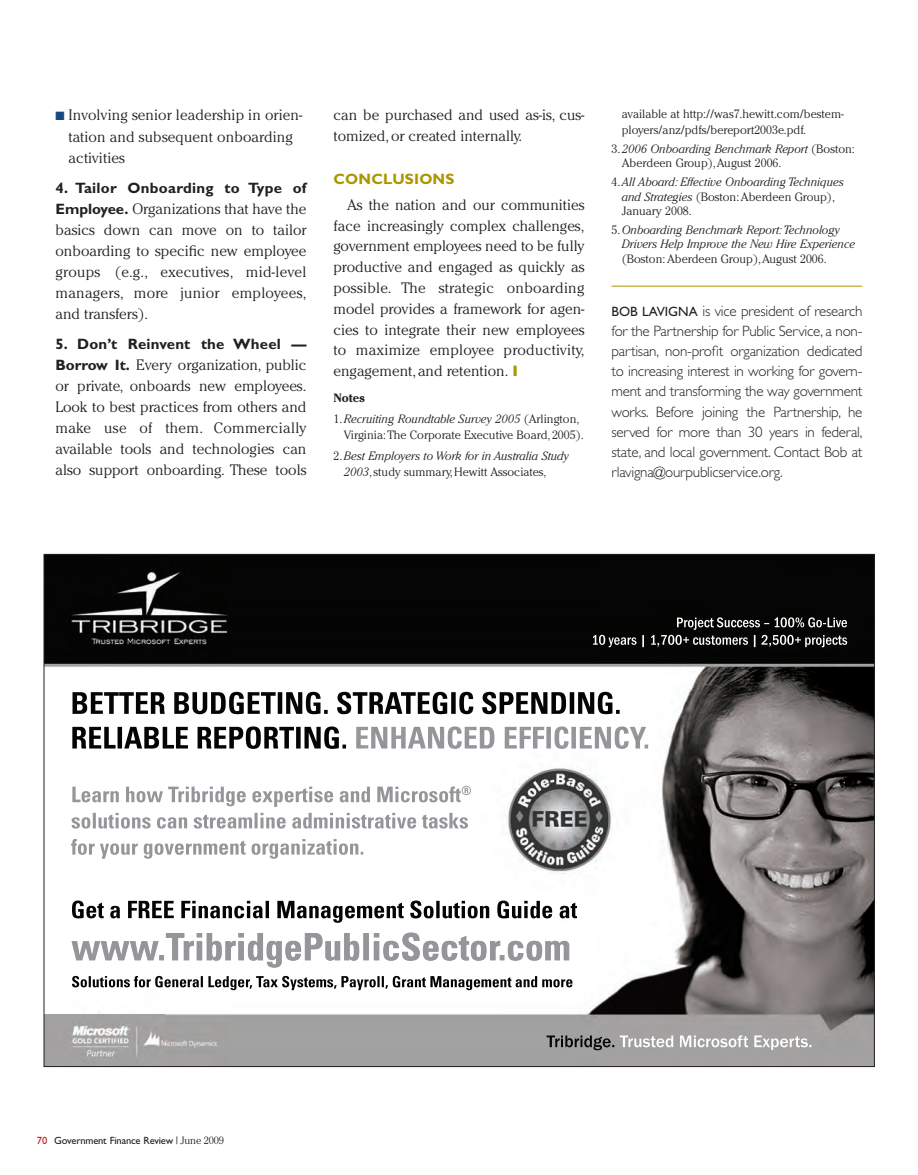
<style>
.page{position:relative;width:918px;height:1175px;background:#fff}
.page>*{position:absolute;margin:0;border:0;box-sizing:border-box;transform-origin:0 0}
.t1{font:300 15px/21px "Cheltenham";color:#231f20;text-align:justify}
.t2{font:300 15px/20.1px "Gill Sans";letter-spacing:-.015em;color:#231f20;text-align:justify}
.t3{font:700 15px "Gill Sans";letter-spacing:.015em;color:#231f20}
.t4{font:700 15px "Gill Sans";letter-spacing:.01em;color:#ac9601}
.t5{font:300 12px/20.4px "Cheltenham";color:#231f20}
.t6{font:italic 300 12px/14.4px "Cheltenham";color:#231f20}
.t7{font:10.5px "Gill Sans";letter-spacing:-.015em;color:#231f20}
.s1{color:#144a7c}
.s2{font-family:"Gill Sans";font-weight:700}
.s3{color:#ac9601}
.s4{font-weight:700;font-style:normal}
.s5{font-style:normal}
.s6{font-style:italic}
.s7{font-weight:400;font-size:13.5px}
.s8{color:#b41d15}
.s9{font-family:"Cheltenham";font-weight:300}
</style>
<div class="page">
<hr style="left:612px;top:286px;width:251px;height:1px;background:#ac9601">
<img style="left:46px;top:556px;width:827px;height:508px">
<img style="left:46px;top:1014px;width:118px;height:50px">
<img style="left:73px;top:692px;width:338px;height:22px">
<img style="left:547px;top:1035px;width:94px;height:15px">
<img style="left:72px;top:900px;width:191px;height:18px">
<img style="left:72px;top:786px;width:186px;height:20px">
<img style="left:72px;top:975px;width:118px;height:12px">
<img style="left:267px;top:932px;width:275px;height:35px">
<img style="left:677px;top:617px;width:63px;height:13px">
<p class="t1" style="left:69px;top:106px;width:235px;line-height:21.6px;text-align:left;text-indent:-13px"><span class="s1">■</span> Involving senior leadership in orien&shy;tation and subsequent onboarding activities</p>
<p class="t3" style="left:56px;top:183px;width:252px">4. Tailor Onboarding to Type of</p>
<p class="t1" style="left:56px;top:200px;width:253px"><span class="s2">Employee.</span> Organizations that have the basics down can move on to tailor onboarding to specific new employee groups (e.g., executives, mid-level managers, more junior employees, and transfers).</p>
<p class="t3" style="left:56px;top:339px;width:252px">5. Don’t Reinvent the Wheel —</p>
<p class="t1" style="left:56px;top:356px;width:253px"><span class="s2">Borrow It.</span> Every organization, public or private, onboards new employees.<br>Look to best practices from others and make use of them. Commercially available tools and technologies can also support onboarding. These tools</p>
<p class="t1" style="left:334px;top:106px;width:253px">can be purchased and used as-is, cus&shy;tomized, or created internally.</p>
<p class="t4" style="left:334px;top:174px;width:123px">CONCLUSIONS</p>
<p class="t1" style="left:334px;top:195px;width:253px;text-indent:13px">As the nation and our communities face increasingly complex challenges, government employees need to be fully productive and engaged as quickly as possible. The strategic onboarding model provides a framework for agen&shy;cies to integrate their new employees to maximize employee productivity, engagement, and retention. <span class="s3">❙</span></p>
<p class="t6" style="left:334px;top:388px;width:247px;line-height:21px"><span class="s4">Notes<br></span><span class="s5">1.</span>Recruiting Roundtable Survey 2005 <span class="s5">(Arlington,</span></p>
<p class="t5" style="left:334px;top:426px;width:252px;text-indent:10px">Virginia:The Corporate Executive Board, 2005).<br>2.<span class="s6">Best Employers to Work for in Australia Study</span></p>
<p class="t5" style="left:344px;top:462px;width:204px"><span class="s6">2003</span>, study summary, Hewitt Associates,</p>
<p class="t5" style="left:622px;top:107px;width:223px;line-height:15.9px">available at http://was7.hewitt.com/bestem&shy;ployers/anz/pdfs/bereport2003e.pdf.</p>
<p class="t5" style="left:622px;top:143px;width:235px;line-height:14.4px;text-indent:-10px">3.<span class="s6">2006 Onboarding Benchmark Report</span> (Boston:<br>Aberdeen Group),August 2006.</p>
<p class="t6" style="left:622px;top:176px;width:223px;text-indent:-10px"><span class="s5">4.</span>All Aboard: Effective Onboarding Techniques and Strategies <span class="s5">(Boston: Aberdeen Group),<br>January 2008.</span></p>
<p class="t6" style="left:622px;top:224px;width:235px;text-indent:-10px"><span class="s5">5.</span>Onboarding Benchmark Report:Technology<br>Drivers Help Improve the New Hire Experience</p>
<p class="t5" style="left:622px;top:249px;width:206px">(Boston: Aberdeen Group),August 2006.</p>
<p class="t2" style="left:612px;top:302px;width:252px"><span class="s7">BOB LAVIGNA</span> is vice president of research for the Partnership for Public Service, a non&shy;partisan, non-profit organization dedicated to increasing interest in working for govern&shy;ment and transforming the way government works. Before joining the Partnership, he served for more than 30 years in federal, state, and local government. Contact Bob at rlavigna@ourpublicservice.org.</p>
<p class="t7" style="left:37px;top:1136px;width:189px"><span class="s8">70</span> Government Finance Review <span class="s9">| June 2009</span></p>
</div>
